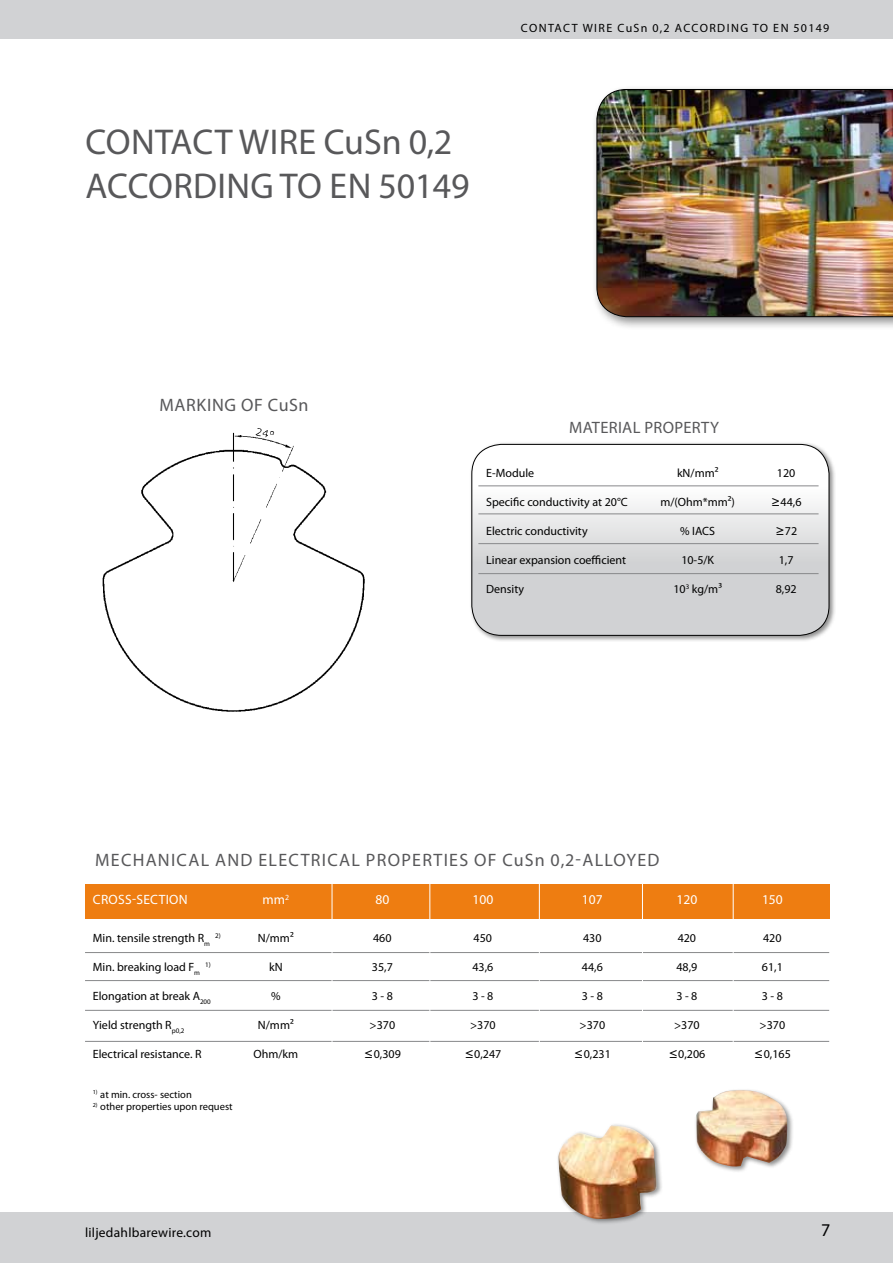
<style>
.page{position:relative;width:893px;height:1263px;background:#fff}
.page>*{position:absolute;margin:0;border:0;box-sizing:border-box;transform-origin:0 0}
.t1{font:36px/43.2px "Myriad Pro";color:#58585a}
.t2{font:18px "Myriad Pro";letter-spacing:.065em;color:#58585a}
.t3{font:18px "Myriad Pro";color:#000}
.t4{font:16.5px "Myriad Pro";color:#58585a}
.t5{font:13.5px "Myriad Pro";color:#fff}
.t6{font:13.5px "Myriad Pro";letter-spacing:.02em;color:#000}
.t7{font:12px "Myriad Pro";color:#000}
.t8{font:12px "Myriad Pro";letter-spacing:.11em;color:#000}
.t9{font:10.5px "Myriad Pro";color:#000}
.s1{font-family:"Verdana"}
</style>
<div class="page">
<div style="left:0;top:1212px;width:893px;height:51px;background:#d1d2d4"></div>
<div style="left:0;top:0;width:893px;height:39px;background:#d1d2d4"></div>
<div style="left:469px;top:442px;width:367px;height:200px;background:#000;opacity:.45"></div>
<svg style="left:472px;top:444px;width:357px;height:191px"></svg>
<div style="left:472px;top:444px;width:357px;height:191px;border:1px solid #000;border-radius:30px"></div>
<div style="left:85px;top:884px;width:744px;height:34px;background:#ee7d11"></div>
<div style="left:556px;top:1123px;width:107px;height:103px;background:#000;opacity:.45"></div>
<img style="left:558px;top:1125px;width:99px;height:95px">
<div style="left:694px;top:1088px;width:100px;height:85px;background:#000;opacity:.45"></div>
<img style="left:696px;top:1090px;width:91px;height:77px">
<hr style="left:85px;top:952px;width:744px;height:1px;background:#87888a">
<hr style="left:478px;top:485px;width:341px;height:1px;background:#87888a">
<hr style="left:85px;top:980px;width:744px;height:1px;background:#87888a">
<hr style="left:478px;top:513px;width:341px;height:1px;background:#87888a">
<hr style="left:85px;top:1010px;width:744px;height:1px;background:#87888a">
<hr style="left:478px;top:543px;width:341px;height:1px;background:#87888a">
<hr style="left:85px;top:1041px;width:744px;height:1px;background:#87888a">
<hr style="left:478px;top:573px;width:341px;height:1px;background:#87888a">
<hr style="left:332px;top:878px;width:1px;height:198px;background:#fff">
<hr style="left:429px;top:878px;width:1px;height:198px;background:#fff">
<hr style="left:539px;top:878px;width:1px;height:198px;background:#fff">
<hr style="left:642px;top:878px;width:1px;height:198px;background:#fff">
<hr style="left:733px;top:878px;width:1px;height:198px;background:#fff">
<img style="left:102px;top:428px;width:263px;height:284px">
<div style="left:592px;top:85px;width:301px;height:245px;background:#000;opacity:.45"></div>
<img style="left:597px;top:89px;width:296px;height:228px">
<h1 class="t1" style="left:85px;top:120px;width:386px">CONTACT WIRE CuSn 0,2<br>ACCORDING TO EN 50149</h1>
<p class="t8" style="left:521px;top:21px;width:310px">CONTACT WIRE CuSn 0,2 ACCORDING TO EN 50149</p>
<h2 class="t2" style="left:159px;top:394px;width:27px">Marking</h2>
<h2 class="t2" style="left:241px;top:394px;width:69px">of CuSn</h2>
<h3 class="t4" style="left:569px;top:418px;width:23px">Material</h3>
<h3 class="t4" style="left:644px;top:418px;width:11px">property</h3>
<p class="t7" style="left:486px;top:465px;width:50px">E-Module</p>
<p class="t7" style="left:677px;top:465px;width:43px">kN/mm²</p>
<p class="t7" style="left:777px;top:465px;width:20px">120</p>
<p class="t7" style="left:486px;top:494px;width:143px">Specific conductivity at 20°C</p>
<p class="t7" style="left:660px;top:494px;width:76px">m/(Ohm*mm²)</p>
<p class="t7" style="left:771px;top:494px;width:32px"><span class="s1">≥</span>44,6</p>
<p class="t7" style="left:486px;top:523px;width:103px">Electric conductivity</p>
<p class="t7" style="left:680px;top:523px;width:36px">% IACS</p>
<p class="t7" style="left:775px;top:523px;width:24px"><span class="s1">≥</span>72</p>
<p class="t7" style="left:486px;top:552px;width:142px">Linear expansion coefficient</p>
<p class="t7" style="left:681px;top:552px;width:34px">10-5/K</p>
<p class="t7" style="left:779px;top:552px;width:16px">1,7</p>
<p class="t7" style="left:486px;top:581px;width:40px">Density</p>
<p class="t7" style="left:673px;top:581px;width:50px">10<sup>3</sup> kg/m³</p>
<p class="t7" style="left:776px;top:581px;width:22px">8,92</p>
<h2 class="t2" style="left:95px;top:849px;width:28px">Mechanical</h2>
<h2 class="t2" style="left:215px;top:849px;width:14px">and</h2>
<h2 class="t2" style="left:259px;top:849px;width:74px">ELECTRical</h2>
<h2 class="t2" style="left:366px;top:849px;width:12px">properties</h2>
<h2 class="t2" style="left:474px;top:849px;width:187px">of CuSn 0,2-ALLOYED</h2>
<p class="t5" style="left:93px;top:892px;width:17px">Cross</p>
<p class="t5" style="left:132px;top:892px;width:13px">-section</p>
<p class="t5" style="left:263px;top:892px;width:28px">mm<sup>2</sup></p>
<p class="t5" style="left:375px;top:892px;width:15px">80</p>
<p class="t5" style="left:472px;top:892px;width:22px">100</p>
<p class="t5" style="left:582px;top:892px;width:22px">107</p>
<p class="t5" style="left:676px;top:892px;width:22px">120</p>
<p class="t5" style="left:762px;top:892px;width:22px">150</p>
<p class="t7" style="left:93px;top:930px;width:129px">Min. tensile strength R<sub>m</sub> <sup>2)</sup></p>
<p class="t7" style="left:258px;top:930px;width:37px">N/mm²</p>
<p class="t7" style="left:373px;top:930px;width:20px">460</p>
<p class="t7" style="left:474px;top:930px;width:20px">450</p>
<p class="t7" style="left:583px;top:930px;width:20px">430</p>
<p class="t7" style="left:678px;top:930px;width:20px">420</p>
<p class="t7" style="left:763px;top:930px;width:20px">420</p>
<p class="t7" style="left:93px;top:959px;width:119px">Min. breaking load F<sub>m</sub> <sup>1)</sup></p>
<p class="t7" style="left:269px;top:959px;width:15px">kN</p>
<p class="t7" style="left:372px;top:959px;width:22px">35,7</p>
<p class="t7" style="left:472px;top:959px;width:22px">43,6</p>
<p class="t7" style="left:582px;top:959px;width:22px">44,6</p>
<p class="t7" style="left:676px;top:959px;width:22px">48,9</p>
<p class="t7" style="left:762px;top:959px;width:22px">61,1</p>
<p class="t7" style="left:93px;top:988px;width:119px">Elongation at break A<sub>200</sub></p>
<p class="t7" style="left:271px;top:988px;width:11px">%</p>
<p class="t7" style="left:372px;top:988px;width:23px">3 - 8</p>
<p class="t7" style="left:472px;top:988px;width:23px">3 - 8</p>
<p class="t7" style="left:582px;top:988px;width:23px">3 - 8</p>
<p class="t7" style="left:676px;top:988px;width:23px">3 - 8</p>
<p class="t7" style="left:762px;top:988px;width:23px">3 - 8</p>
<p class="t7" style="left:93px;top:1017px;width:93px">Yield strength R<sub>p0,2</sub></p>
<p class="t7" style="left:258px;top:1017px;width:37px">N/mm²</p>
<p class="t7" style="left:370px;top:1017px;width:27px">&gt;370</p>
<p class="t7" style="left:470px;top:1017px;width:27px">&gt;370</p>
<p class="t7" style="left:580px;top:1017px;width:27px">&gt;370</p>
<p class="t7" style="left:674px;top:1017px;width:27px">&gt;370</p>
<p class="t7" style="left:760px;top:1017px;width:27px">&gt;370</p>
<p class="t7" style="left:93px;top:1046px;width:110px">Electrical resistance. R</p>
<p class="t7" style="left:253px;top:1046px;width:46px">Ohm/km</p>
<p class="t7" style="left:364px;top:1046px;width:38px"><span class="s1">≤</span>0,309</p>
<p class="t7" style="left:464px;top:1046px;width:38px"><span class="s1">≤</span>0,247</p>
<p class="t7" style="left:574px;top:1046px;width:38px"><span class="s1">≤</span>0,231</p>
<p class="t7" style="left:668px;top:1046px;width:38px"><span class="s1">≤</span>0,206</p>
<p class="t7" style="left:754px;top:1046px;width:38px"><span class="s1">≤</span>0,165</p>
<p class="t9" style="left:93px;top:1087px;width:100px"><sup>1)</sup> at min. cross- section</p>
<p class="t9" style="left:93px;top:1100px;width:141px"><sup>2)</sup> other properties upon request</p>
<p class="t6" style="left:85px;top:1224px;width:128px">liljedahlbarewire.com</p>
<h2 class="t3" style="left:821px;top:1219px;width:11px">7</h2>
</div>
